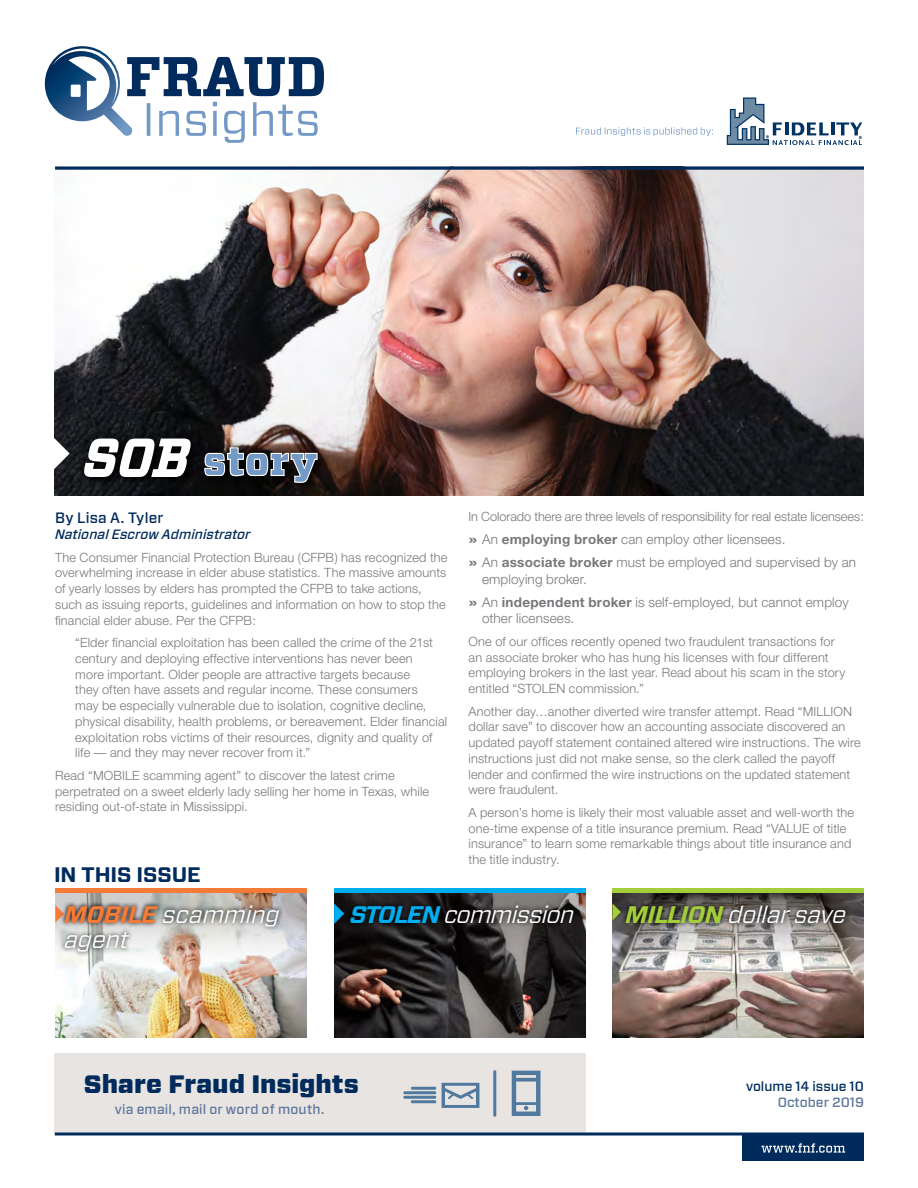
<style>
.page{position:relative;width:918px;height:1188px;background:#fff}
.page>*{position:absolute;margin:0;border:0;box-sizing:border-box;transform-origin:0 0}
.Ending_Section_Copy{font:900 39.45px "Vitesse";letter-spacing:.025em;color:#7399c6}
.Body{font:900 25.2px "Vitesse Sans";letter-spacing:-.005em;color:#002b5c}
.t1{font:italic 24px "Vitesse Sans";letter-spacing:-.015em;color:#fff}
.t2{font:italic 24px "Vitesse Sans";letter-spacing:-.035em;color:#fff}
.Body-2{font:700 21px "Vitesse Sans";letter-spacing:-.01em;color:#002b5c}
.t3{font:500 15px "Vitesse Sans";letter-spacing:.015em;color:#002b5c}
.t4{font:300 13.5px/16.5px "Helvetica Neue";letter-spacing:.01em;color:#77787b}
.Body-3{font:500 13.5px "Vitesse Sans";letter-spacing:.01em;color:#5f779c}
.Body-4{font:italic 500 13.5px "Vitesse Sans";letter-spacing:.01em;color:#002b5c}
.t5{font:500 13.5px "Vitesse Sans";color:#002b5c}
.Body-5{font:300 12.75px/15.8px "Helvetica Neue";letter-spacing:.01em;color:#77787b}
.s1{font-weight:500;font-style:italic;font-size:50.7px;color:#fcfeff}
.s2{font-family:"Vitesse Sans";font-weight:700}
.s3{font-weight:700}
.s4{font-weight:700;color:#f47b38}
.s5{font-weight:700;color:#00aeef}
.s6{font-weight:700;color:#a4ce39}
</style>
<div class="page">
<img style="left:612px;top:967px;width:252px;height:71px">
<svg style="left:612px;top:892px;width:252px;height:75px;background:#9d9a95"></svg>
<svg style="left:621px;top:900px;width:229px;height:28px;background:#55514f"></svg>
<img style="left:54px;top:170px;width:810px;height:325px">
<div style="left:54px;top:1053px;width:531px;height:80px;background:#e8e4e1"></div>
<svg style="left:45px;top:46px;width:279px;height:97px"></svg>
<svg style="left:576px;top:127px;width:137px;height:9px"></svg>
<svg style="left:442px;top:1083px;width:38px;height:25px"></svg>
<hr style="left:411px;top:1087px;width:25px;height:3px;background:#51799e;border-radius:2px">
<hr style="left:403px;top:1091px;width:33px;height:3px;background:#51799e;border-radius:2px">
<hr style="left:403px;top:1096px;width:33px;height:3px;background:#51799e;border-radius:2px">
<hr style="left:493px;top:1070px;width:3px;height:47px;background:#51799e;border-radius:2px">
<hr style="left:411px;top:1100px;width:25px;height:3px;background:#51799e;border-radius:2px">
<svg style="left:512px;top:1071px;width:28px;height:45px"></svg>
<svg style="left:55px;top:166px;width:809px;height:4px;background:#2b4b72"></svg>
<img style="left:55px;top:892px;width:252px;height:146px">
<img style="left:334px;top:971px;width:251px;height:67px">
<svg style="left:55px;top:892px;width:251px;height:85px"></svg>
<svg style="left:55px;top:905px;width:5px;height:18px"></svg>
<svg style="left:334px;top:892px;width:251px;height:79px;background:#2c2c2d"></svg>
<svg style="left:334px;top:903px;width:10px;height:21px"></svg>
<svg style="left:346px;top:900px;width:232px;height:28px;background:#2b2828"></svg>
<svg style="left:60px;top:900px;width:224px;height:57px;background:#b6b3b0"></svg>
<svg style="left:727px;top:97px;width:135px;height:48px"></svg>
<hr style="left:55px;top:888px;width:252px;height:4px;background:#f47b38">
<svg style="left:54px;top:435px;width:16px;height:37px"></svg>
<svg style="left:612px;top:903px;width:9px;height:18px"></svg>
<svg style="left:55px;top:1132px;width:809px;height:4px;background:#3d5d81"></svg>
<div style="left:82px;top:435px;width:248px;height:59px;background:#000;opacity:.75"></div>
<div style="left:75px;top:428px;width:252px;height:64px;background:#000;opacity:.75"></div>
<svg style="left:84px;top:436px;width:109px;height:43px"></svg>
<svg style="left:204px;top:447px;width:114px;height:36px;background:#34302e"></svg>
<div style="left:742px;top:1134px;width:122px;height:27px;background:#002b5c"></div>
<svg style="left:761px;top:1143px;width:84px;height:10px"></svg>
<hr style="left:612px;top:888px;width:252px;height:4px;background:#a4ce39">
<hr style="left:334px;top:888px;width:251px;height:4px;background:#00aeef">
<p class="Ending_Section_Copy" style="left:84px;top:435px;width:235px"><span class="s1">SOB</span> story</p>
<p class="Body-5" style="left:469px;top:508px;width:397px">In Colorado there are three levels of responsibility for real estate licensees:</p>
<p class="t4" style="left:469px;top:531px;width:318px"><span class="s2">»</span> An <span class="s3">employing broker</span> can employ other licensees.</p>
<p class="t4" style="left:482px;top:554px;width:376px;text-indent:-14px"><span class="s2">»</span> An <span class="s3">associate broker</span> must be employed and supervised by an employing broker.</p>
<p class="t4" style="left:482px;top:594px;width:368px;text-indent:-14px"><span class="s2">»</span> An <span class="s3">independent broker</span> is self-employed, but cannot employ other licensees.</p>
<p class="Body-5" style="left:469px;top:633px;width:378px">One of our offices recently opened two fraudulent transactions for an associate broker who has hung his licenses with four different employing brokers in the last year. Read about his scam in the story entitled “STOLEN commission.”</p>
<p class="Body-5" style="left:469px;top:703px;width:394px">Another day…another diverted wire transfer attempt. Read “MILLION dollar save” to discover how an accounting associate discovered an updated payoff statement contained altered wire instructions. The wire instructions just did not make sense, so the clerk called the payoff lender and confirmed the wire instructions on the updated statement were fraudulent.</p>
<p class="Body-5" style="left:469px;top:804px;width:387px">A person’s home is likely their most valuable asset and well-worth the one-time expense of a title insurance premium. Read “VALUE of title insurance” to learn some remarkable things about title insurance and the title industry.</p>
<p class="t3" style="left:55px;top:507px;width:110px">By Lisa A. Tyler</p>
<p class="Body-4" style="left:55px;top:526px;width:197px">National Escrow Administrator</p>
<p class="Body-5" style="left:55px;top:549px;width:394px">The Consumer Financial Protection Bureau (CFPB) has recognized the overwhelming increase in elder abuse statistics. The massive amounts of yearly losses by elders has prompted the CFPB to take actions, such as issuing reports, guidelines and information on how to stop the financial elder abuse. Per the CFPB:</p>
<p class="Body-5" style="left:75px;top:634px;width:373px">“Elder financial exploitation has been called the crime of the 21st century and deploying effective interventions has never been<br>more important. Older people are attractive targets because<br>they often have assets and regular income. These consumers<br>may be especially vulnerable due to isolation, cognitive decline, physical disability, health problems, or bereavement. Elder financial exploitation robs victims of their resources, dignity and quality of life — and they may never recover from it.”</p>
<p class="Body-5" style="left:55px;top:767px;width:376px">Read “MOBILE scamming agent” to discover the latest crime perpetrated on a sweet elderly lady selling her home in Texas, while residing out-of-state in Mississippi.</p>
<p class="Body-2" style="left:54px;top:861px;width:148px">IN THIS ISSUE</p>
<p class="t1" style="left:64px;top:898px;width:217px"><span class="s4">MOBILE</span> scamming</p>
<p class="t2" style="left:350px;top:898px;width:226px"><span class="s5">STOLEN</span> commission</p>
<p class="t1" style="left:64px;top:923px;width:66px">agent</p>
<p class="t1" style="left:625px;top:898px;width:222px"><span class="s6">MILLION</span> dollar save</p>
<p class="Body" style="left:84px;top:1068px;width:277px">Share Fraud Insights</p>
<p class="Body-3" style="left:115px;top:1100px;width:211px">via email, mail or word of mouth.</p>
<p class="t5" style="left:746px;top:1077px;width:119px">volume 14 issue 10</p>
<p class="Body-3" style="left:778px;top:1093px;width:88px">October 2019</p>
</div>
